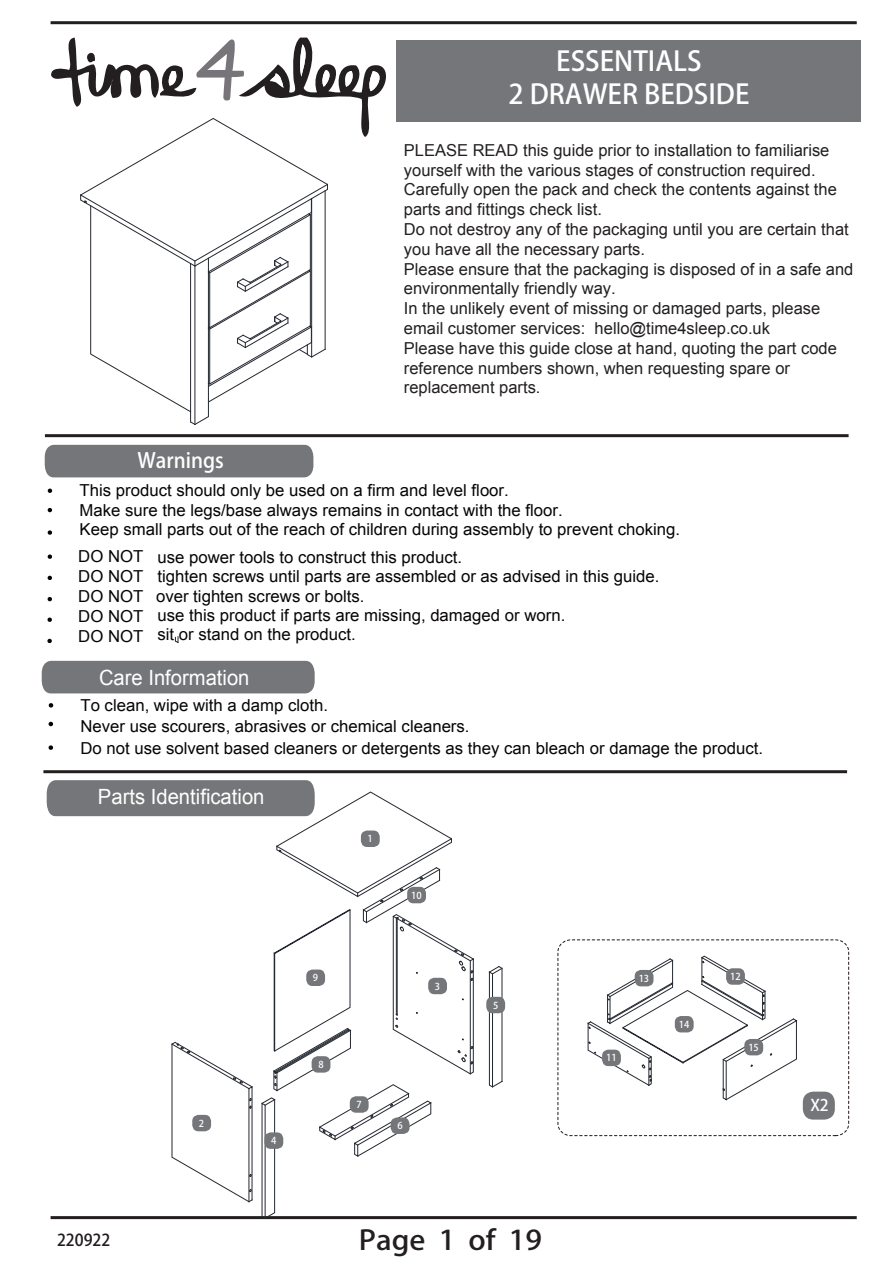
<style>
.page{position:relative;width:893px;height:1263px;background:#fff}
.page>*{position:absolute;margin:0;border:0;box-sizing:border-box;transform-origin:0 0}
.t1{font:27px/32.4px "Arial G Bpc EUC H";color:#fff;text-align:center}
.t2{font:27px "Arial G Bpc EUC H";color:#231f20;scale:1.09 1}
.t3{font:21px "Arial";color:#fff;scale:.96 1}
.t4{font:20.85px "Arial G Bpc EUC H";color:#fff;scale:.96 1}
.t5{font:16.5px/19.8px "Arial";color:#231f20}
.t6{font:16.5px/20px "Arial";color:#070404}
.t7{font:16.35px "Adobe Heiti Std";color:#201c1d;scale:.96 1}
.t8{font:15.9px "Arial Bold G Bpc EUC H";color:#fff}
.t9{font:9.45px "Arial Bold G Bpc EUC H";color:#fff}
.s1{font-family:"Arial G Bpc EUC H"}
</style>
<div class="page">
<hr style="left:51px;top:21px;width:806px;height:3px;background:#231f20">
<hr style="left:51px;top:1216px;width:806px;height:3px;background:#231f20">
<div style="left:396px;top:41px;width:464px;height:81px;background:#757679"></div>
<hr style="left:43px;top:770px;width:804px;height:3px;background:#231f20">
<hr style="left:45px;top:434px;width:804px;height:3px;background:#231f20">
<div style="left:45px;top:445px;width:268px;height:32px;background:#757679"></div>
<svg style="left:48px;top:489px;width:4px;height:4px"></svg>
<svg style="left:48px;top:530px;width:4px;height:5px"></svg>
<svg style="left:48px;top:554px;width:4px;height:5px"></svg>
<svg style="left:48px;top:576px;width:4px;height:4px"></svg>
<svg style="left:48px;top:597px;width:4px;height:4px"></svg>
<svg style="left:48px;top:617px;width:4px;height:5px"></svg>
<svg style="left:47px;top:639px;width:5px;height:4px"></svg>
<svg style="left:49px;top:703px;width:4px;height:4px"></svg>
<svg style="left:49px;top:745px;width:4px;height:5px"></svg>
<svg style="left:49px;top:722px;width:4px;height:4px"></svg>
<svg style="left:175px;top:636px;width:4px;height:7px"></svg>
<div style="left:42px;top:661px;width:273px;height:32px;background:#757679"></div>
<div style="left:558px;top:939px;width:291px;height:197px;border:1px dashed #221713;border-radius:13px"></div>
<div style="left:803px;top:1091px;width:32px;height:28px;background:#757679;border-radius:11px"></div>
<svg style="left:51px;top:37px;width:335px;height:388px"></svg>
<svg style="left:587px;top:955px;width:211px;height:146px"></svg>
<svg style="left:488px;top:966px;width:15px;height:122px"></svg>
<svg style="left:47px;top:780px;width:427px;height:439px"></svg>
<div style="left:361px;top:830px;width:19px;height:17px;background:#757679;border-radius:6px"></div>
<div style="left:192px;top:1115px;width:19px;height:16px;background:#757679;border-radius:6px"></div>
<div style="left:264px;top:1132px;width:19px;height:17px;background:#757679;border-radius:6px"></div>
<div style="left:428px;top:978px;width:19px;height:16px;background:#757679;border-radius:6px"></div>
<div style="left:486px;top:997px;width:19px;height:16px;background:#757679;border-radius:6px"></div>
<div style="left:391px;top:1117px;width:18px;height:17px;background:#757679;border-radius:6px"></div>
<div style="left:350px;top:1096px;width:19px;height:17px;background:#757679;border-radius:6px"></div>
<div style="left:312px;top:1056px;width:18px;height:16px;background:#757679;border-radius:6px"></div>
<div style="left:306px;top:969px;width:19px;height:17px;background:#757679;border-radius:6px"></div>
<div style="left:407px;top:887px;width:19px;height:16px;background:#757679;border-radius:6px"></div>
<div style="left:602px;top:1050px;width:19px;height:16px;background:#757679;border-radius:6px"></div>
<div style="left:726px;top:968px;width:19px;height:17px;background:#757679;border-radius:6px"></div>
<div style="left:635px;top:970px;width:18px;height:16px;background:#757679;border-radius:6px"></div>
<div style="left:675px;top:1016px;width:19px;height:16px;background:#757679;border-radius:6px"></div>
<div style="left:744px;top:1039px;width:19px;height:16px;background:#757679;border-radius:6px"></div>
<svg style="left:48px;top:508px;width:4px;height:4px"></svg>
<h1 class="t1" style="left:508px;top:46px;width:243px">ESSENTIALS<br>2 DRAWER BEDSIDE</h1>
<p class="t5" style="left:404px;top:140px;width:451px">PLEASE READ this guide prior to installation to familiarise yourself with the various stages of construction required.<br>Carefully open the pack and check the contents against the parts and fittings check list.<br>Do not destroy any of the packaging until you are certain that you have all the necessary parts.<br>Please ensure that the packaging is disposed of in a safe and environmentally friendly way.<br>In the unlikely event of missing or damaged parts, please email customer services: hello@time4sleep.co.uk<br>Please have this guide close at hand, quoting the part code reference numbers shown, when requesting spare or replacement parts.</p>
<p class="t4" style="left:137px;top:448px;width:92px">Warnings</p>
<p class="t6" style="left:80px;top:480px;width:602px">This product should only be used on a firm and level floor.<br>Make sure the legs/base always remains in contact with the floor.<br>Keep small parts out of the reach of children during assembly to prevent choking.</p>
<p class="t6" style="left:78px;top:547px;width:67px;text-align:justify">DO NOT DO NOT DO NOT DO NOT DO NOT</p>
<p class="t6" style="left:156px;top:548px;width:505px;line-height:19.4px">use power tools to construct this product.<br>tighten screws until parts are assembled or as advised in this guide. over tighten screws or bolts.<br>use this product if parts are missing, damaged or worn.<br>sit or stand on the product.</p>
<p class="t3" style="left:99px;top:663px;width:158px">Care Information</p>
<p class="t6" style="left:80px;top:694px;width:684px;line-height:21.6px">To clean, wipe with a damp cloth.<br>Never use scourers, abrasives or chemical cleaners.<br>Do not use solvent based cleaners or detergents as they can bleach or damage the product.</p>
<p class="t3" style="left:98px;top:783px;width:175px">Parts Identification</p>
<p class="t9" style="left:199px;top:1117px;width:7px">2</p>
<p class="t9" style="left:271px;top:1135px;width:7px">4</p>
<p class="t9" style="left:313px;top:972px;width:7px">9</p>
<p class="t9" style="left:318px;top:1059px;width:7px">8</p>
<p class="t9" style="left:368px;top:833px;width:7px">1</p>
<p class="t9" style="left:411px;top:889px;width:12px">10</p>
<p class="t9" style="left:435px;top:980px;width:7px">3</p>
<p class="t9" style="left:356px;top:1099px;width:7px">7</p>
<p class="t9" style="left:397px;top:1120px;width:7px">6</p>
<p class="t9" style="left:493px;top:999px;width:7px">5</p>
<p class="t7" style="left:57px;top:1230px;width:57px"><span class="s1">2</span>20922</p>
<h1 class="t2" style="left:359px;top:1224px;width:169px">Page 1 of 19</h1>
<p class="t9" style="left:606px;top:1052px;width:12px">11</p>
<p class="t9" style="left:639px;top:972px;width:12px">13</p>
<p class="t9" style="left:730px;top:971px;width:12px">12</p>
<p class="t9" style="left:679px;top:1019px;width:12px">14</p>
<p class="t9" style="left:748px;top:1041px;width:12px">15</p>
<p class="t8" style="left:810px;top:1096px;width:20px">X2</p>
</div>
